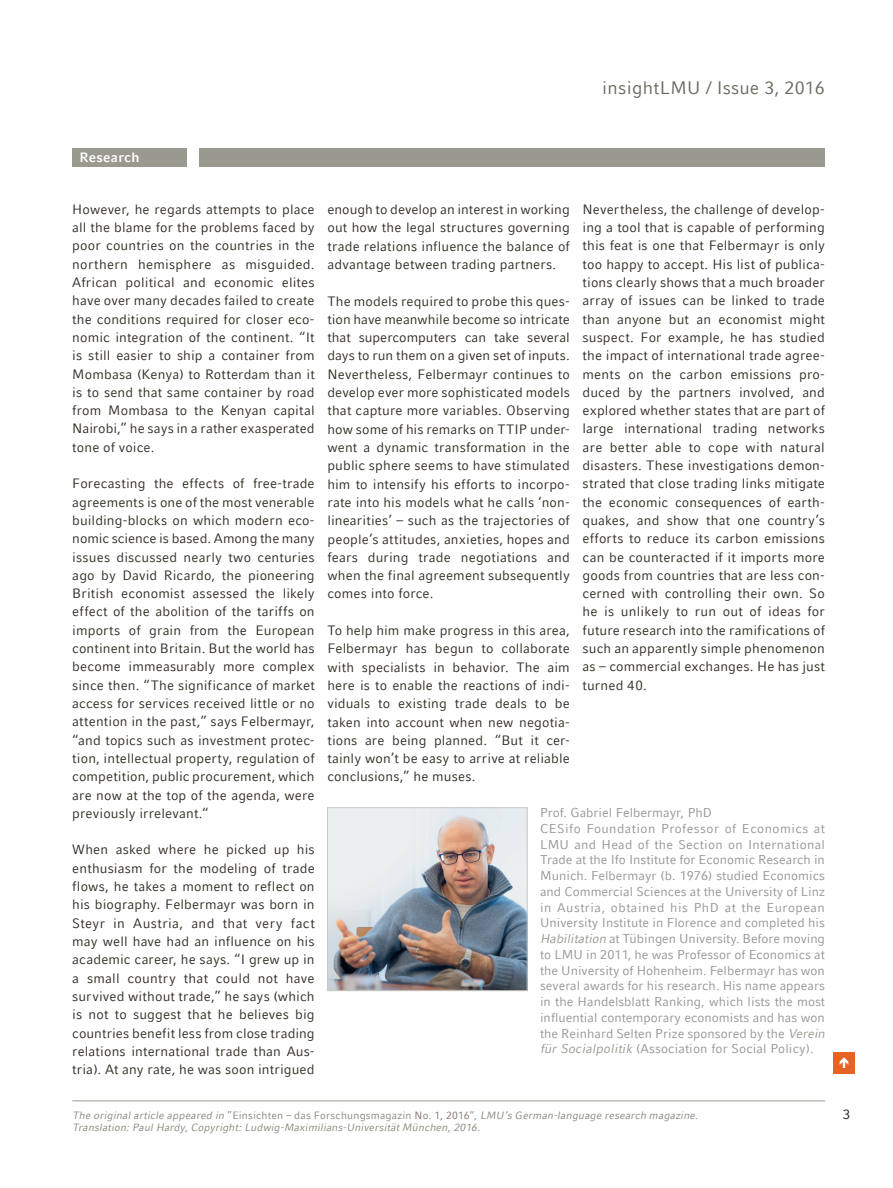
<style>
.page{position:relative;width:893px;height:1188px;background:#fff}
.page>*{position:absolute;margin:0;border:0;box-sizing:border-box;transform-origin:0 0}
.t1{font:18px "LMU Compatil Fact";letter-spacing:.02em;color:#6b6a5f}
.t2{font:13.5px/18.3px "LMU Compatil Fact";letter-spacing:.01em;color:#312d23;text-align:justify}
.t3{font:700 13.5px "LMU Compatil Fact";letter-spacing:.025em;color:#fff}
.t4{font:13.5px "LMU Compatil Fact";color:#231f20}
.t5{font:12.75px/15.8px "LMU Compatil Fact";color:#939598}
.t6{font:10.5px/12px "LMU Compatil Fact Obl";letter-spacing:.015em;color:#88877b}
.s1{font-family:"LMU Compatil Fact Obl";color:#99998f}
.s2{font-family:"LMU Compatil Fact"}
.s3{font-family:"LMU Compatil Fact";color:#857870}
</style>
<div class="page">
<div style="left:200px;top:149px;width:625px;height:18px;background:#99998f"></div>
<div style="left:72px;top:149px;width:115px;height:18px;background:#99998f"></div>
<hr style="left:72px;top:1100px;width:753px;height:1px;background:#99998f">
<div style="left:833px;top:1053px;width:22px;height:21px;background:#e66324"></div>
<img style="left:329px;top:810px;width:196px;height:179px">
<div style="left:327px;top:808px;width:200px;height:183px;border:1px solid #c9cac4"></div>
<h1 class="t1" style="left:602px;top:77px;width:224px">insightLMU / Issue 3, 2016</h1>
<p class="t3" style="left:79px;top:150px;width:62px">Research</p>
<p class="t2" style="left:72px;top:200px;width:244px">However, he regards attempts to place all the blame for the problems faced by poor countries on the countries in the northern hemisphere as misguided.<br>African political and economic elites have over many decades failed to create the conditions required for closer eco&shy;nomic integration of the continent. “It is still easier to ship a container from Mombasa (Kenya) to Rotterdam than it is to send that same container by road from Mombasa to the Kenyan capital Nairobi,” he says in a rather exasperated tone of voice.</p>
<p class="t2" style="left:72px;top:474px;width:244px">Forecasting the effects of free-trade agreements is one of the most venerable building-blocks on which modern eco&shy;nomic science is based. Among the many issues discussed nearly two centuries ago by David Ricardo, the pioneering British economist assessed the likely effect of the abolition of the tariffs on imports of grain from the European continent into Britain. But the world has become immeasurably more complex since then. “The significance of market access for services received little or no attention in the past,” says Felbermayr, “and topics such as investment protec&shy;tion, intellectual property, regulation of competition, public procurement, which are now at the top of the agenda, were previously irrelevant.“</p>
<p class="t2" style="left:72px;top:841px;width:244px">When asked where he picked up his enthusiasm for the modeling of trade flows, he takes a moment to reflect on his biography. Felbermayr was born in Steyr in Austria, and that very fact may well have had an influence on his academic career, he says. “I grew up in a small country that could not have survived without trade,” he says (which is not to suggest that he believes big countries benefit less from close trading relations international trade than Aus&shy;tria). At any rate, he was soon intrigued</p>
<p class="t2" style="left:327px;top:200px;width:244px">enough to develop an interest in working out how the legal structures governing trade relations influence the balance of advantage between trading partners.</p>
<p class="t2" style="left:327px;top:292px;width:244px">The models required to probe this ques&shy;tion have meanwhile become so intricate that supercomputers can take several days to run them on a given set of inputs.<br>Nevertheless, Felbermayr continues to develop ever more sophisticated models that capture more variables. Observing how some of his remarks on TTIP under&shy;went a dynamic transformation in the public sphere seems to have stimulated him to intensify his efforts to incorpo&shy;rate into his models what he calls ‘non&shy;linearities’ – such as the trajectories of people’s attitudes, anxieties, hopes and fears during trade negotiations and when the final agreement subsequently comes into force.</p>
<p class="t2" style="left:327px;top:621px;width:244px">To help him make progress in this area, Felbermayr has begun to collaborate with specialists in behavior. The aim here is to enable the reactions of indi&shy;viduals to existing trade deals to be taken into account when new negotia&shy;tions are being planned. “But it cer&shy;tainly won’t be easy to arrive at reliable conclusions,” he muses.</p>
<p class="t2" style="left:583px;top:200px;width:244px">Nevertheless, the challenge of develop&shy;ing a tool that is capable of performing this feat is one that Felbermayr is only too happy to accept. His list of publica&shy;tions clearly shows that a much broader array of issues can be linked to trade than anyone but an economist might suspect. For example, he has studied the impact of international trade agree&shy;ments on the carbon emissions pro&shy;duced by the partners involved, and explored whether states that are part of large international trading networks are better able to cope with natural disasters. These investigations demon&shy;strated that close trading links mitigate the economic consequences of earth&shy;quakes, and show that one country’s efforts to reduce its carbon emissions can be counteracted if it imports more goods from countries that are less con&shy;cerned with controlling their own. So he is unlikely to run out of ideas for future research into the ramifications of such an apparently simple phenomenon as – commercial exchanges. He has just turned 40.</p>
<p class="t5" style="left:540px;top:805px;width:286px">Prof. Gabriel Felbermayr, PhD<br>CESifo Foundation Professor of Economics at LMU and Head of the Section on International Trade at the Ifo Institute for Economic Research in Munich. Felbermayr (b. 1976) studied Economics and Commercial Sciences at the University of Linz in Austria, obtained his PhD at the European University Institute in Florence and completed his <span class="s1">Habilitation</span> at Tübingen University. Before moving to LMU in 2011, he was Professor of Economics at the University of Hohenheim. Felbermayr has won several awards for his research. His name appears in the Handelsblatt Ranking, which lists the most influential contemporary economists and has won the Reinhard Selten Prize sponsored by the <span class="s1">Verein für Socialpolitik</span> (Association for Social Policy).</p>
<p class="t6" style="left:72px;top:1109px;width:627px">The original article appeared in <span class="s2">”Einsichten – das Forschungsmagazin</span> <span class="s3">No. 1, 2016</span><span class="s2">“</span>, LMU‘s German-language research magazine.<br>Translation: Paul Hardy, Copyright: Ludwig-Maximilians-Universität München, 2016.</p>
<p class="t4" style="left:843px;top:1106px;width:9px">3</p>
</div>
